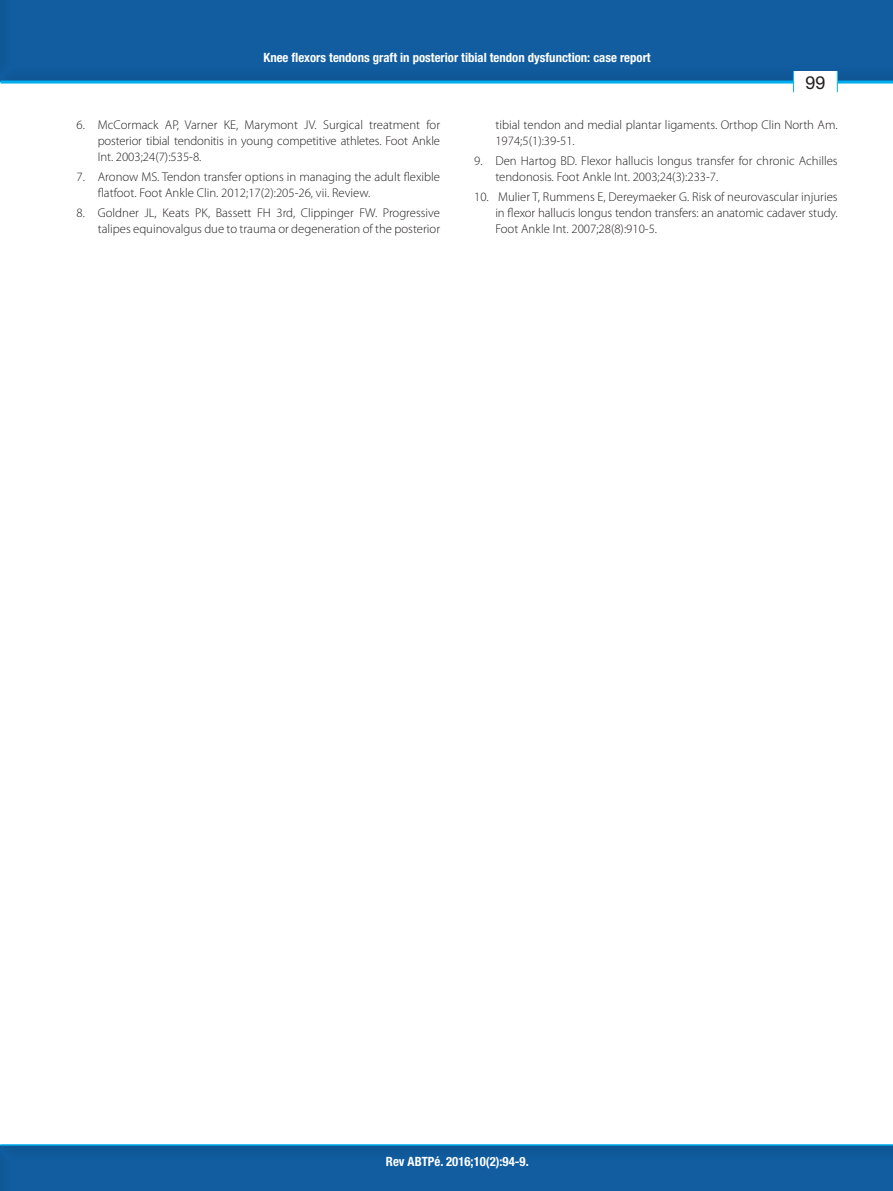
<style>
.page{position:relative;width:893px;height:1191px;background:#fff}
.page>*{position:absolute;margin:0;border:0;box-sizing:border-box;transform-origin:0 0}
.t1{font:18px "Helvetica Neue";color:#231f20}
.t2{font:300 12.75px/15.9px "Myriad Pro";color:#231f20}
.t3{font:700 condensed 12.75px "Helvetica Neue";color:#fff}
</style>
<div class="page">
<div style="left:0;top:0;width:893px;height:84px;background:#115da0"></div>
<hr style="left:0;top:81px;width:893px;height:3px;background:#00aeef">
<div style="left:793px;top:71px;width:45px;height:21px;background:#fff"></div>
<svg style="left:793px;top:71px;width:1px;height:21px"></svg>
<svg style="left:837px;top:71px;width:1px;height:21px"></svg>
<div style="left:0;top:1143px;width:893px;height:48px;background:#115da0"></div>
<hr style="left:0;top:1144px;width:893px;height:1px;background:#00aeef">
<p class="t3" style="left:264px;top:50px;width:389px">Knee flexors tendons graft in posterior tibial tendon dysfunction: case report</p>
<h1 class="t1" style="left:805px;top:72px;width:22px">99</h1>
<p class="t2" style="left:98px;top:117px;width:344px;text-align:justify;text-indent:-21px">6. McCormack AP, Varner KE, Marymont JV. Surgical treatment for posterior tibial tendonitis in young competitive athletes. Foot Ankle Int. 2003;24(7):535-8.</p>
<p class="t2" style="left:98px;top:169px;width:344px;text-indent:-21px">7. Aronow MS. Tendon transfer options in managing the adult flexible flatfoot. Foot Ankle Clin. 2012;17(2):205-26, vii. Review.</p>
<p class="t2" style="left:77px;top:205px;width:365px;text-align:right">8. Goldner JL, Keats PK, Bassett FH 3rd, Clippinger FW. Progressive talipes equinovalgus due to trauma or degeneration of the posterior</p>
<p class="t2" style="left:495px;top:117px;width:344px">tibial tendon and medial plantar ligaments. Orthop Clin North Am.<br>1974;5(1):39-51.</p>
<p class="t2" style="left:495px;top:153px;width:344px;text-indent:-21px">9. Den Hartog BD. Flexor hallucis longus transfer for chronic Achilles tendonosis. Foot Ankle Int. 2003;24(3):233-7.</p>
<p class="t2" style="left:495px;top:189px;width:344px;text-align:justify;text-indent:-21px">10. Mulier T, Rummens E, Dereymaeker G. Risk of neurovascular injuries in flexor hallucis longus tendon transfers: an anatomic cadaver study.<br>Foot Ankle Int. 2007;28(8):910-5.</p>
<p class="t3" style="left:386px;top:1153px;width:144px">Rev ABTPé. 2016;10(2):94-9.</p>
</div>
